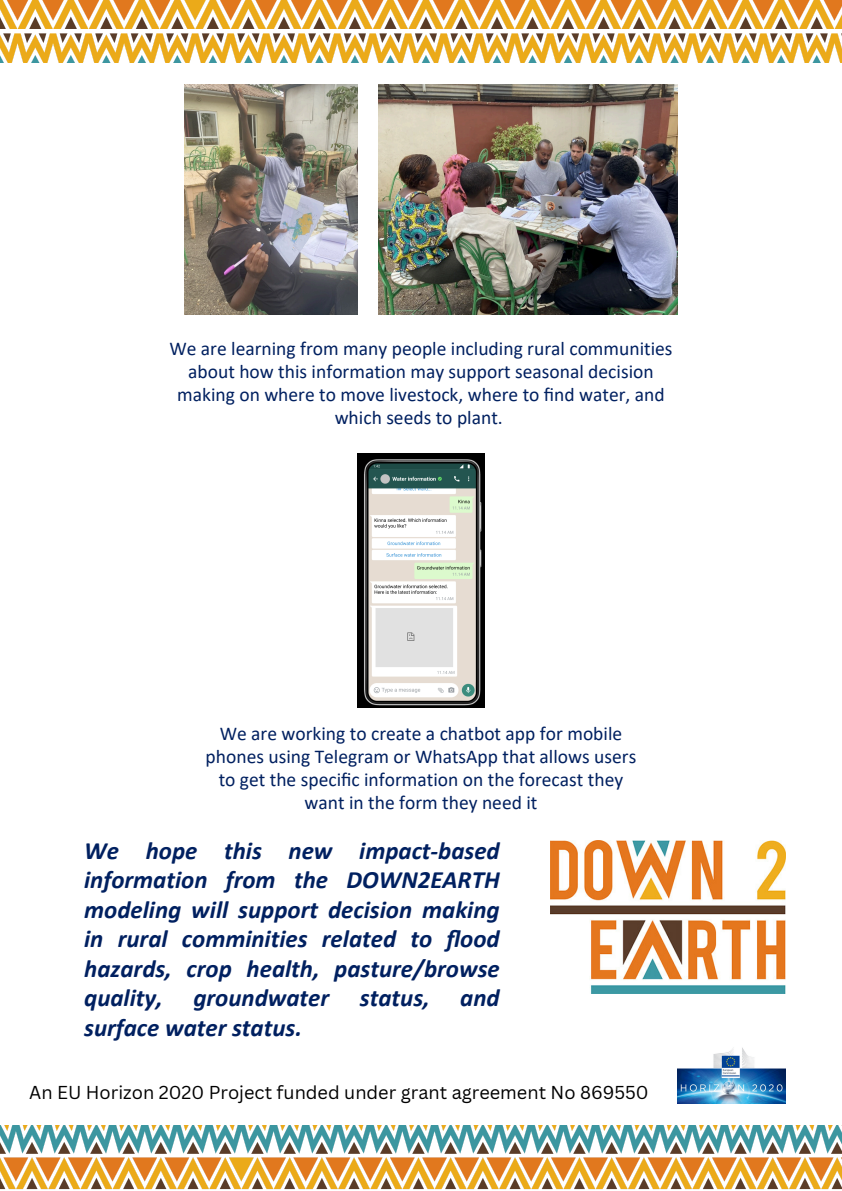
<style>
.page{position:relative;width:842px;height:1191px;background:#fff}
.page>*{position:absolute;margin:0;border:0;box-sizing:border-box;transform-origin:0 0}
.t1{font:italic 700 24.9px/29.5px "Calibri";color:#002060;text-align:justify}
.t2{font:19.5px/23.1px "Calibri";color:#002060;text-align:center}
.t3{font:18.2px "Canva Sans";color:#000}
</style>
<div class="page">
<img style="left:0;top:0;width:842px;height:62px">
<img style="left:0;top:1125px;width:842px;height:65px">
<img style="left:379px;top:84px;width:298px;height:230px">
<img style="left:185px;top:84px;width:172px;height:230px">
<img style="left:358px;top:453px;width:126px;height:254px">
<img style="left:550px;top:840px;width:236px;height:153px">
<img style="left:677px;top:1047px;width:108px;height:55px">
<h1 class="t2" style="left:169px;top:338px;width:505px">We are learning from many people including rural communities about how this information may support seasonal decision making on where to move livestock, where to find water, and which seeds to plant.</h1>
<p class="t2" style="left:206px;top:723px;width:432px">We are working to create a chatbot app for mobile phones using Telegram or WhatsApp that allows users to get the specific information on the forecast they want in the form they need it</p>
<p class="t1" style="left:84px;top:837px;width:417px">We hope this new impact-based information from the DOWN2EARTH modeling will support decision making in rural comminities related to flood hazards, crop health, pasture/browse quality, groundwater status, and surface water status.</p>
<p class="t3" style="left:29px;top:1078px;width:621px">An EU Horizon 2020 Project funded under grant agreement No 869550</p>
</div>
